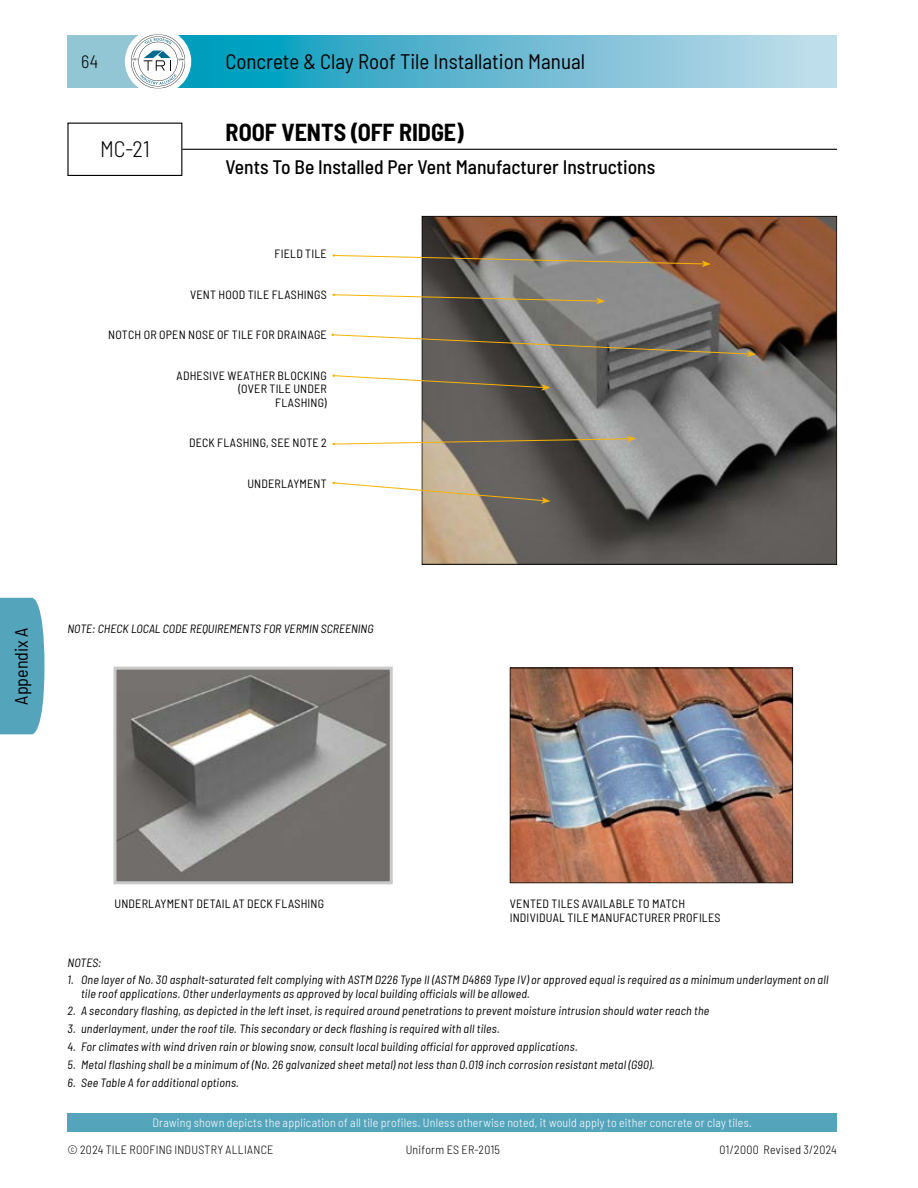
<style>
.page{position:relative;width:918px;height:1188px;background:#fff}
.page>*{position:absolute;margin:0;border:0;box-sizing:border-box;transform-origin:0 0}
.MC_Title{font:700 semi-condensed 24px "Barlow";color:#000}
.MC{font:300 semi-condensed 22.5px "Barlow";color:#000}
.t1{font:semi-condensed 21px "Barlow";color:#000}
.MC_Subtitle{font:500 semi-condensed 19.5px "Barlow";color:#000}
.t2{font:semi-condensed 18px "Barlow";color:#000}
.t3{font:300 semi-condensed 18px "Barlow";color:#000}
.NOTES_Table_Notes-blk-span_all{font:italic semi-condensed 12px/13.5px "Barlow";letter-spacing:.02em;color:#000}
.Illustration_Callouts{font:semi-condensed 12px/13.5px "Barlow";letter-spacing:.02em;color:#000;text-align:right}
.t4{font:300 semi-condensed 12px "Barlow";letter-spacing:.02em;color:#fff}
.t5{font:300 semi-condensed 12px "Barlow";letter-spacing:.025em;color:#000}
.NOTES_Table_Notes-blk-span_all-2{font:italic semi-condensed 12px "Barlow";color:#000}
</style>
<div class="page">
<div style="left:420px;top:214px;width:417px;height:351px;background:#000;opacity:.15"></div>
<img style="left:117px;top:671px;width:272px;height:209px">
<div style="left:113px;top:667px;width:280px;height:217px;border:3px solid #c9c9ca"></div>
<div style="left:508px;top:666px;width:286px;height:218px;background:#000;opacity:.15"></div>
<svg style="left:333px;top:254px;width:378px;height:13px"></svg>
<svg style="left:333px;top:294px;width:272px;height:10px"></svg>
<svg style="left:332px;top:334px;width:424px;height:23px"></svg>
<svg style="left:333px;top:374px;width:218px;height:17px"></svg>
<svg style="left:333px;top:482px;width:218px;height:22px"></svg>
<svg style="left:333px;top:436px;width:303px;height:9px"></svg>
<div style="left:67px;top:1113px;width:770px;height:19px;background:#54a4bc"></div>
<div style="left:68px;top:35px;width:90px;height:53px;background:#93c6d5"></div>
<svg style="left:185px;top:35px;width:652px;height:53px;background:#64bad3"></svg>
<div style="left:125px;top:29px;width:66px;height:65px;background:#fff;border-radius:50%"></div>
<svg style="left:131px;top:34px;width:54px;height:55px"></svg>
<div style="left:0;top:598px;width:44px;height:136px;background:#54a4bc"></div>
<hr style="left:182px;top:149px;width:655px;height:1px;background:#000">
<div style="left:67px;top:123px;width:115px;height:53px;border:1px solid #000"></div>
<h3 class="t3" style="left:81px;top:48px;width:19px">64</h3>
<h3 class="t1" style="left:226px;top:46px;width:361px">Concrete &amp; Clay Roof Tile Installation Manual</h3>
<p class="MC" style="left:100px;top:133px;width:51px">MC-21</p>
<p class="MC_Title" style="left:226px;top:115px;width:239px">ROOF VENTS (OFF RIDGE)</p>
<p class="MC_Subtitle" style="left:226px;top:153px;width:431px">Vents To Be Installed Per Vent Manufacturer Instructions</p>
<p class="Illustration_Callouts" style="left:275px;top:246px;width:54px">FIELD TILE</p>
<p class="Illustration_Callouts" style="left:190px;top:287px;width:138px">VENT HOOD TILE FLASHINGS</p>
<p class="Illustration_Callouts" style="left:108px;top:327px;width:220px">NOTCH OR OPEN NOSE OF TILE FOR DRAINAGE</p>
<p class="Illustration_Callouts" style="left:177px;top:368px;width:152px">ADHESIVE WEATHER BLOCKING (OVER TILE UNDER<br>FLASHING)</p>
<p class="Illustration_Callouts" style="left:189px;top:435px;width:139px">DECK FLASHING, SEE NOTE 2</p>
<p class="Illustration_Callouts" style="left:247px;top:476px;width:81px">UNDERLAYMENT</p>
<h3 class="t2" style="left:8px;top:705px;width:79px;rotate:-90deg">Appendix A</h3>
<p class="NOTES_Table_Notes-blk-span_all-2" style="left:67px;top:620px;width:308px">NOTE: CHECK LOCAL CODE REQUIREMENTS FOR VERMIN SCREENING</p>
<p class="Illustration_Callouts" style="left:115px;top:896px;width:211px">UNDERLAYMENT DETAIL AT DECK FLASHING</p>
<p class="Illustration_Callouts" style="left:510px;top:896px;width:212px;text-align:left">VENTED TILES AVAILABLE TO MATCH<br>INDIVIDUAL TILE MANUFACTURER PROFILES</p>
<p class="NOTES_Table_Notes-blk-span_all" style="left:68px;top:955px;width:35px">NOTES:</p>
<p class="NOTES_Table_Notes-blk-span_all" style="left:81px;top:972px;width:749px;text-indent:-14px">1. One layer of No. 30 asphalt-saturated felt complying with ASTM D226 Type II (ASTM D4869 Type IV) or approved equal is required as a minimum underlayment on all tile roof applications. Other underlayments as approved by local building officials will be allowed.</p>
<p class="NOTES_Table_Notes-blk-span_all" style="left:68px;top:1004px;width:643px">2. A secondary flashing, as depicted in the left inset, is required around penetrations to prevent moisture intrusion should water reach the</p>
<p class="NOTES_Table_Notes-blk-span_all" style="left:68px;top:1021px;width:434px">3. underlayment, under the roof tile. This secondary or deck flashing is required with all tiles.</p>
<p class="NOTES_Table_Notes-blk-span_all" style="left:68px;top:1039px;width:512px">4. For climates with wind driven rain or blowing snow, consult local building official for approved applications.</p>
<p class="NOTES_Table_Notes-blk-span_all" style="left:68px;top:1057px;width:589px">5. Metal flashing shall be a minimum of (No. 26 galvanized sheet metal) not less than 0.019 inch corrosion resistant metal (G90).</p>
<p class="NOTES_Table_Notes-blk-span_all" style="left:68px;top:1075px;width:173px">6. See Table A for additional options.</p>
<p class="t4" style="left:152px;top:1114px;width:601px">Drawing shown depicts the application of all tile profiles. Unless otherwise noted, it would apply to either concrete or clay tiles.</p>
<p class="t5" style="left:67px;top:1141px;width:208px">© 2024 TILE ROOFING INDUSTRY ALLIANCE</p>
<p class="t5" style="left:406px;top:1141px;width:96px">Uniform ES ER-2015</p>
<p class="t5" style="left:720px;top:1141px;width:119px">01/2000 Revised 3/2024</p>
</div>
